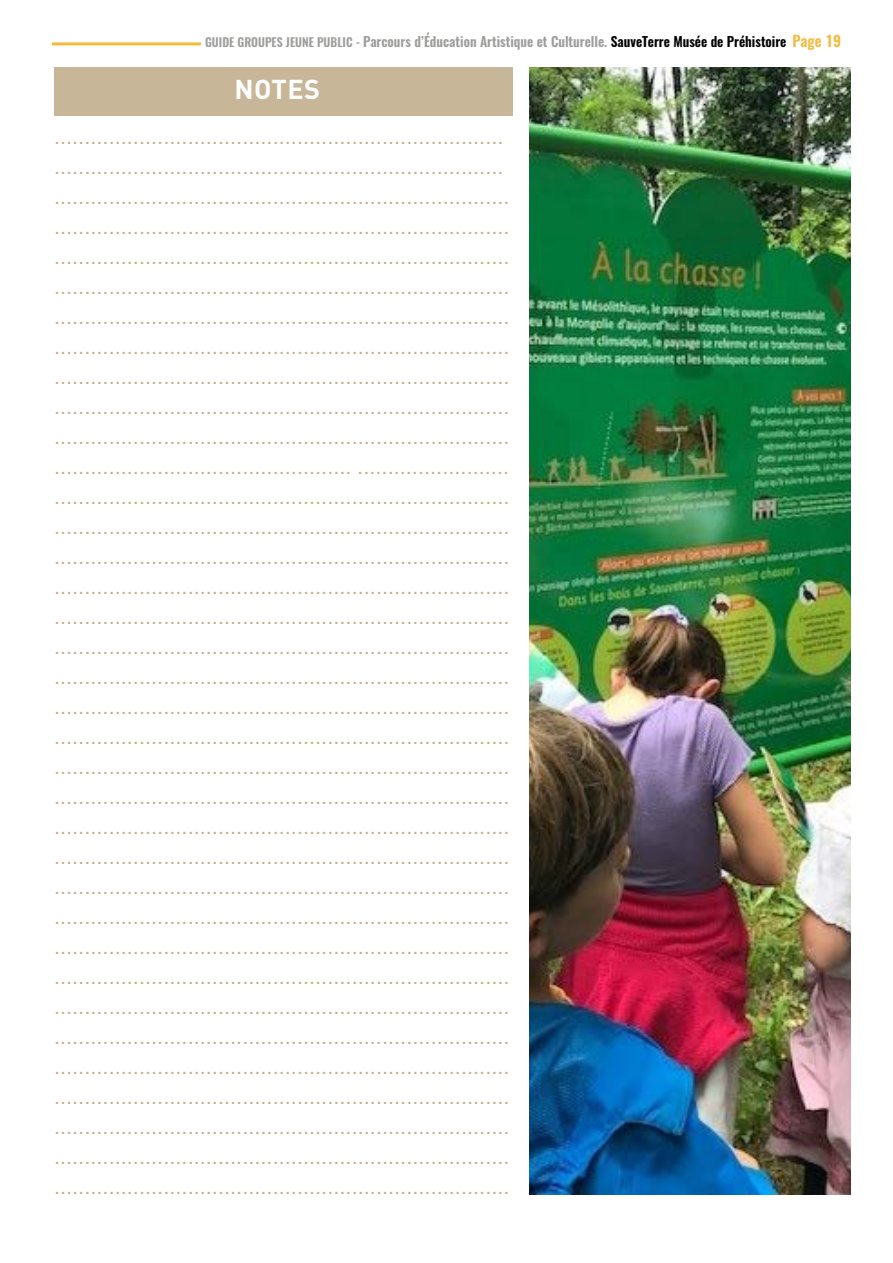
<style>
.page{position:relative;width:893px;height:1263px;background:#fff}
.page>*{position:absolute;margin:0;border:0;box-sizing:border-box;transform-origin:0 0}
.t1{font:700 27px "DIN Pro";letter-spacing:.02em;color:#fff}
.t2{font:22.5px/30px "DIN Pro";color:#c2b08f}
.t3{font:600 13.5px "Oswald";color:#9d9d9c}
.s1{font-size:12px}
.s2{color:#000}
.s3{font-size:15px;color:#f4ba3e}
</style>
<div class="page">
<div style="left:54px;top:67px;width:458px;height:48px;background:#c7b698"></div>
<hr style="left:52px;top:42px;width:149px;height:3px;background:#f4ba3e">
<img style="left:529px;top:67px;width:321px;height:1128px">
<p class="t3" style="left:205px;top:32px;width:637px"><span class="s1">GUIDE GROUPES JEUNE PUBLIC -</span> Parcours d’Éducation Artistique et Culturelle. <span class="s2">SauveTerre Musée de Préhistoire</span> <span class="s3">Page 19</span></p>
<p class="t1" style="left:234px;top:67px;width:87px">NOTES</p>
<p class="t2" style="left:54px;top:118px;width:457px">.......................................................................... .......................................................................... ........................................................................... ........................................................................... ........................................................................... ........................................................................... ........................................................................... ........................................................................... ........................................................................... ........................................................................... ........................................................................... ................................................. ......................... ........................................................................... ........................................................................... ........................................................................... ........................................................................... ........................................................................... ........................................................................... ........................................................................... ........................................................................... ........................................................................... ........................................................................... ........................................................................... ........................................................................... ........................................................................... ........................................................................... ........................................................................... ........................................................................... ........................................................................... ........................................................................... ........................................................................... ........................................................................... ........................................................................... ........................................................................... ........................................................................... ...........................................................................</p>
</div>
